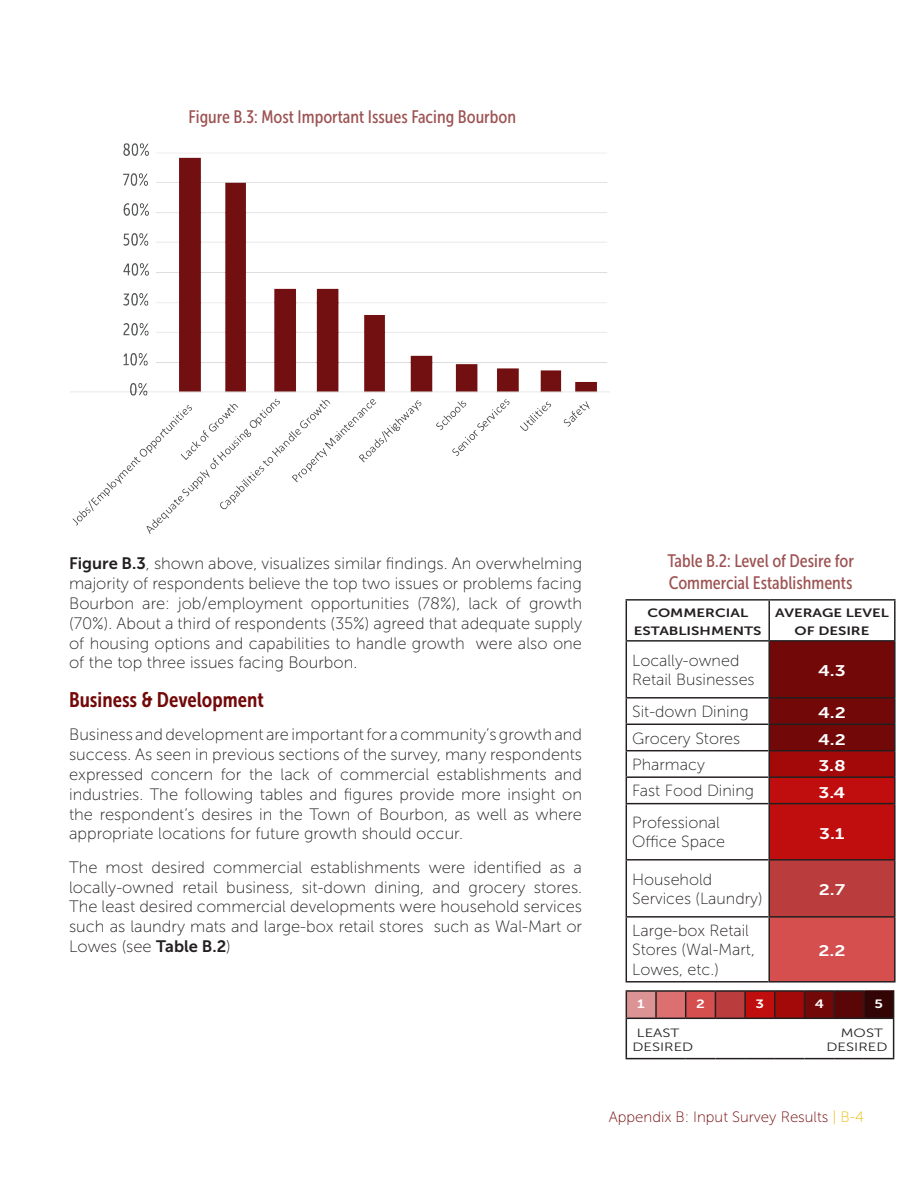
<style>
.page{position:relative;width:918px;height:1188px;background:#fff}
.page>*{position:absolute;margin:0;border:0;box-sizing:border-box;transform-origin:0 0}
.txt_Sub-Header{font:21px "Museo Sans Cond 700";color:#730808}
.figure_title{font:18px "Museo Sans Cond 500";color:#9d5252}
.aText{font:16.5px/19.8px "Museo Sans 100";color:#231f20;text-align:justify}
.aText-2{font:16.2px/19.4px "Museo Sans 100";color:#231f20}
.Ch-CHAPTER{font:15.3px "Museo Sans 700";color:#fff;scale:1.25 1}
.t1{font:15px "Museo Sans 100";color:#730808}
.Ch-CHAPTER-2{font:12px/18px "Museo Sans 700";color:#231f20;text-align:center;scale:1.25 1}
.Ch-CHAPTER-3{font:12px "Museo Sans 300";color:#231f20;scale:1.25 1}
.Ch-CHAPTER-4{font:12px "Museo Sans 700";color:#fff;scale:1.25 1}
.s1{font-family:"Museo Sans 700"}
.s2{color:#ebbc0f}
</style>
<div class="page">
<img style="left:70px;top:143px;width:540px;height:391px">
<div style="left:626px;top:991px;width:30px;height:27px;background:#dc9393"></div>
<div style="left:656px;top:991px;width:30px;height:27px;background:#dc7070"></div>
<div style="left:715px;top:991px;width:30px;height:27px;background:#bb3c3c"></div>
<div style="left:745px;top:991px;width:30px;height:27px;background:#c00d0d"></div>
<div style="left:775px;top:991px;width:30px;height:27px;background:#a30909"></div>
<div style="left:834px;top:991px;width:30px;height:27px;background:#5a0606"></div>
<div style="left:864px;top:991px;width:30px;height:27px;background:#330404"></div>
<svg style="left:626px;top:992px;width:1px;height:26px"></svg>
<hr style="left:655px;top:992px;width:2px;height:26px;background:#231f20">
<hr style="left:774px;top:992px;width:2px;height:26px;background:#231f20">
<hr style="left:863px;top:992px;width:2px;height:26px;background:#231f20">
<hr style="left:745px;top:1018px;width:30px;height:1px;background:#231f20">
<hr style="left:626px;top:1018px;width:30px;height:1px;background:#231f20">
<hr style="left:656px;top:1018px;width:30px;height:1px;background:#231f20">
<hr style="left:775px;top:1018px;width:30px;height:1px;background:#231f20">
<hr style="left:715px;top:1018px;width:30px;height:1px;background:#231f20">
<hr style="left:833px;top:992px;width:2px;height:26px;background:#231f20">
<svg style="left:804px;top:992px;width:30px;height:27px"></svg>
<hr style="left:834px;top:1018px;width:30px;height:1px;background:#231f20">
<hr style="left:864px;top:1018px;width:30px;height:1px;background:#231f20">
<hr style="left:626px;top:990px;width:30px;height:2px;background:#231f20">
<hr style="left:656px;top:990px;width:30px;height:2px;background:#231f20">
<hr style="left:686px;top:990px;width:29px;height:2px;background:#231f20">
<hr style="left:715px;top:990px;width:30px;height:2px;background:#231f20">
<svg style="left:685px;top:992px;width:31px;height:27px"></svg>
<hr style="left:745px;top:990px;width:30px;height:2px;background:#231f20">
<hr style="left:744px;top:992px;width:2px;height:26px;background:#231f20">
<hr style="left:775px;top:990px;width:30px;height:2px;background:#231f20">
<hr style="left:805px;top:990px;width:29px;height:2px;background:#231f20">
<hr style="left:834px;top:990px;width:31px;height:2px;background:#231f20">
<svg style="left:893px;top:992px;width:1px;height:26px"></svg>
<hr style="left:626px;top:1019px;width:1px;height:39px;background:#231f20">
<hr style="left:893px;top:1019px;width:1px;height:39px;background:#231f20">
<hr style="left:626px;top:1058px;width:30px;height:1px;background:#231f20">
<hr style="left:656px;top:1058px;width:30px;height:1px;background:#231f20">
<svg style="left:686px;top:1058px;width:29px;height:1px"></svg>
<hr style="left:715px;top:1058px;width:30px;height:1px;background:#231f20">
<hr style="left:745px;top:1058px;width:30px;height:1px;background:#231f20">
<hr style="left:775px;top:1058px;width:30px;height:1px;background:#231f20">
<svg style="left:805px;top:1058px;width:29px;height:1px"></svg>
<hr style="left:834px;top:1058px;width:30px;height:1px;background:#231f20">
<hr style="left:864px;top:1058px;width:30px;height:1px;background:#231f20">
<hr style="left:865px;top:990px;width:29px;height:2px;background:#330404">
<div style="left:770px;top:642px;width:124px;height:108px;background:#730808"></div>
<div style="left:769px;top:751px;width:126px;height:26px;background:#a30909"></div>
<div style="left:770px;top:778px;width:124px;height:81px;background:#c00d0d"></div>
<div style="left:769px;top:860px;width:126px;height:57px;background:#bb3c3c"></div>
<div style="left:769px;top:917px;width:126px;height:65px;background:#d54f4f"></div>
<hr style="left:626px;top:599px;width:143px;height:2px;background:#231f20">
<hr style="left:626px;top:601px;width:1px;height:39px;background:#231f20">
<hr style="left:769px;top:599px;width:127px;height:2px;background:#231f20">
<hr style="left:768px;top:601px;width:2px;height:39px;background:#231f20">
<hr style="left:894px;top:601px;width:2px;height:39px;background:#231f20">
<hr style="left:626px;top:640px;width:143px;height:2px;background:#231f20">
<hr style="left:626px;top:642px;width:1px;height:55px;background:#231f20">
<hr style="left:769px;top:640px;width:127px;height:2px;background:#231f20">
<hr style="left:626px;top:697px;width:142px;height:2px;background:#231f20">
<hr style="left:626px;top:724px;width:142px;height:1px;background:#231f20">
<hr style="left:626px;top:750px;width:142px;height:1px;background:#231f20">
<hr style="left:626px;top:776px;width:142px;height:2px;background:#231f20">
<svg style="left:626px;top:699px;width:1px;height:104px"></svg>
<hr style="left:626px;top:803px;width:142px;height:1px;background:#231f20">
<hr style="left:626px;top:804px;width:1px;height:55px;background:#231f20">
<hr style="left:626px;top:859px;width:142px;height:2px;background:#231f20">
<hr style="left:626px;top:861px;width:1px;height:55px;background:#231f20">
<hr style="left:626px;top:916px;width:142px;height:2px;background:#231f20">
<hr style="left:626px;top:918px;width:1px;height:63px;background:#231f20">
<hr style="left:626px;top:981px;width:142px;height:2px;background:#231f20">
<hr style="left:768px;top:918px;width:2px;height:63px;background:#231f20">
<hr style="left:894px;top:918px;width:2px;height:63px;background:#231f20">
<hr style="left:768px;top:981px;width:128px;height:2px;background:#231f20">
<hr style="left:768px;top:861px;width:2px;height:55px;background:#231f20">
<hr style="left:894px;top:861px;width:2px;height:55px;background:#231f20">
<hr style="left:768px;top:916px;width:128px;height:2px;background:#231f20">
<hr style="left:768px;top:778px;width:2px;height:25px;background:#231f20">
<hr style="left:894px;top:778px;width:2px;height:25px;background:#231f20">
<hr style="left:768px;top:642px;width:2px;height:55px;background:#231f20">
<hr style="left:894px;top:642px;width:2px;height:55px;background:#231f20">
<hr style="left:768px;top:697px;width:128px;height:2px;background:#231f20">
<hr style="left:768px;top:699px;width:2px;height:25px;background:#231f20">
<hr style="left:894px;top:699px;width:2px;height:25px;background:#231f20">
<hr style="left:768px;top:724px;width:128px;height:1px;background:#231f20">
<hr style="left:768px;top:725px;width:2px;height:25px;background:#231f20">
<hr style="left:894px;top:725px;width:2px;height:25px;background:#231f20">
<hr style="left:768px;top:803px;width:128px;height:1px;background:#231f20">
<hr style="left:768px;top:804px;width:2px;height:55px;background:#231f20">
<hr style="left:894px;top:804px;width:2px;height:55px;background:#231f20">
<hr style="left:768px;top:859px;width:128px;height:2px;background:#231f20">
<hr style="left:768px;top:750px;width:128px;height:1px;background:#231f20">
<hr style="left:768px;top:751px;width:2px;height:25px;background:#231f20">
<hr style="left:894px;top:751px;width:2px;height:25px;background:#231f20">
<hr style="left:768px;top:776px;width:128px;height:2px;background:#231f20">
<p class="figure_title" style="left:189px;top:107px;width:329px">Figure B.3: Most Important Issues Facing Bourbon</p>
<p class="aText" style="left:69px;top:554px;width:515px"><span class="s1">Figure B.3</span>, shown above, visualizes similar findings. An overwhelming majority of respondents believe the top two issues or problems facing Bourbon are: job/employment opportunities (78%), lack of growth (70%). About a third of respondents (35%) agreed that adequate supply of housing options and capabilities to handle growth were also one of the top three issues facing Bourbon.</p>
<p class="txt_Sub-Header" style="left:69px;top:688px;width:196px">Business &amp; Development</p>
<p class="aText" style="left:69px;top:725px;width:515px">Business and development are important for a community’s growth and success. As seen in previous sections of the survey, many respondents expressed concern for the lack of commercial establishments and industries. The following tables and figures provide more insight on the respondent’s desires in the Town of Bourbon, as well as where appropriate locations for future growth should occur.</p>
<p class="aText" style="left:69px;top:857px;width:515px">The most desired commercial establishments were identified as a locally-owned retail business, sit-down dining, and grocery stores.<br>The least desired commercial developments were household services such as laundry mats and large-box retail stores such as Wal-Mart or Lowes (see <span class="s1">Table B.2</span>)</p>
<p class="figure_title" style="left:667px;top:551px;width:188px">Table B.2: Level of Desire for</p>
<p class="figure_title" style="left:669px;top:573px;width:185px">Commercial Establishments</p>
<p class="Ch-CHAPTER-2" style="left:647px;top:604px;width:82px">COMMERCIAL</p>
<p class="Ch-CHAPTER-2" style="left:634px;top:622px;width:104px">ESTABLISHMENTS</p>
<p class="Ch-CHAPTER-2" style="left:775px;top:604px;width:92px">AVERAGE LEVEL<br>OF DESIRE</p>
<p class="aText-2" style="left:632px;top:651px;width:124px">Locally-owned<br>Retail Businesses</p>
<p class="Ch-CHAPTER" style="left:818px;top:663px;width:23px">4.3</p>
<p class="aText-2" style="left:632px;top:702px;width:118px">Sit-down Dining</p>
<p class="Ch-CHAPTER" style="left:818px;top:704px;width:24px">4.2</p>
<p class="aText-2" style="left:632px;top:729px;width:110px">Grocery Stores</p>
<p class="Ch-CHAPTER" style="left:818px;top:731px;width:24px">4.2</p>
<p class="aText-2" style="left:632px;top:755px;width:74px">Pharmacy</p>
<p class="Ch-CHAPTER" style="left:818px;top:757px;width:23px">3.8</p>
<p class="aText-2" style="left:632px;top:781px;width:124px">Fast Food Dining</p>
<p class="Ch-CHAPTER" style="left:819px;top:784px;width:23px">3.4</p>
<p class="aText-2" style="left:632px;top:813px;width:95px">Professional<br>Office Space</p>
<p class="Ch-CHAPTER" style="left:819px;top:825px;width:22px">3.1</p>
<p class="aText-2" style="left:632px;top:870px;width:132px">Household<br>Services (Laundry)</p>
<p class="Ch-CHAPTER" style="left:819px;top:882px;width:22px">2.7</p>
<p class="aText-2" style="left:632px;top:921px;width:124px">Large-box Retail<br>Stores (Wal-Mart,<br>Lowes, etc.)</p>
<p class="Ch-CHAPTER" style="left:818px;top:943px;width:23px">2.2</p>
<p class="Ch-CHAPTER-4" style="left:637px;top:997px;width:8px">1</p>
<p class="Ch-CHAPTER-4" style="left:696px;top:997px;width:8px">2</p>
<p class="Ch-CHAPTER-4" style="left:756px;top:997px;width:8px">3</p>
<p class="Ch-CHAPTER-4" style="left:815px;top:997px;width:9px">4</p>
<p class="Ch-CHAPTER-4" style="left:874px;top:997px;width:8px">5</p>
<p class="Ch-CHAPTER-3" style="left:637px;top:1027px;width:35px">LEAST</p>
<p class="Ch-CHAPTER-3" style="left:841px;top:1027px;width:35px">MOST</p>
<p class="Ch-CHAPTER-3" style="left:632px;top:1040px;width:50px">DESIRED</p>
<p class="Ch-CHAPTER-3" style="left:827px;top:1040px;width:50px">DESIRED</p>
<p class="t1" style="left:609px;top:1109px;width:257px">Appendix B: Input Survey Results <span class="s2">| B-4</span></p>
</div>
